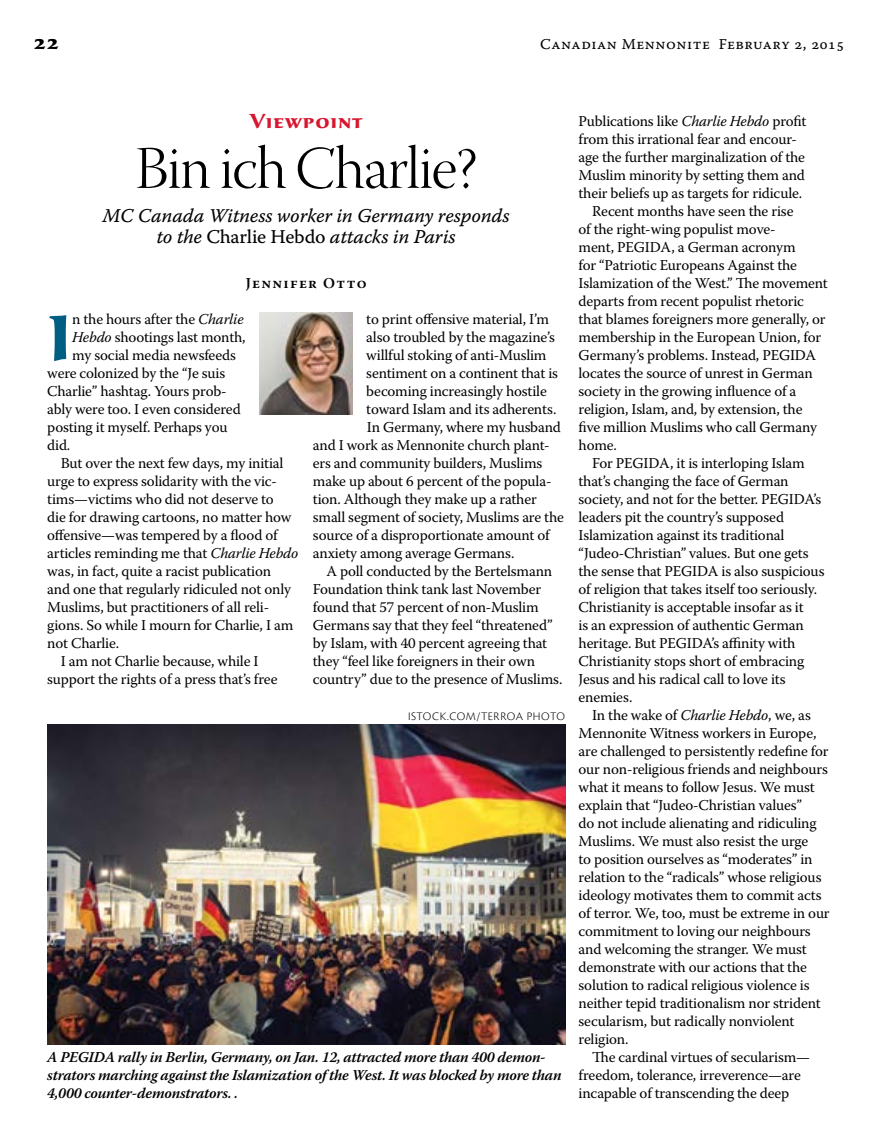
<style>
.page{position:relative;width:878px;height:1148px;background:#fff}
.page>*{position:absolute;margin:0;border:0;box-sizing:border-box;transform-origin:0 0}
.t1{font:700 66.3px "Sava Pro";color:#005e83}
.t2{font:60px "Warnock Pro Light Disp";letter-spacing:-.02em;color:#000}
.t3{font:700 21px "Sava Pro";letter-spacing:.035em;color:#d7162f}
.t4{font:700 21px "Sava Pro";color:#000}
.t5{font:19.5px/21px "Warnock Pro It Capt";letter-spacing:-.015em;color:#000;text-align:center}
.t6{font:15px "Warnock Pro";letter-spacing:-.01em;color:#000}
.t7{font:italic 600 15px/18px "Warnock Pro";letter-spacing:-.015em;color:#000}
.t8{font:15px "Warnock Pro Capt";letter-spacing:.035em;color:#000}
.t9{font:600 15px "Warnock Pro";letter-spacing:.09em;color:#000}
.t10{font:300 12px "Cronos Pro";letter-spacing:.035em;color:#000}
.s1{font-family:"Warnock Pro Capt"}
.s2{font-style:italic}
</style>
<div class="page">
<img style="left:259px;top:312px;width:94px;height:102px">
<img style="left:47px;top:725px;width:518px;height:319px">
<h3 class="t4" style="left:34px;top:28px;width:27px">22</h3>
<p class="t8" style="left:540px;top:35px;width:305px">Canadian Mennonite February 2, 2015</p>
<h3 class="t3" style="left:249px;top:107px;width:115px">Viewpoint</h3>
<h2 class="t2" style="left:135px;top:136px;width:343px">Bin ich Charlie?</h2>
<h3 class="t5" style="left:102px;top:205px;width:408px">MC Canada Witness worker in Germany responds to the <span class="s1">Charlie Hebdo</span> attacks in Paris</h3>
<p class="t9" style="left:246px;top:274px;width:122px">Jennifer Otto</p>
<h1 class="t1" style="left:47px;top:294px;width:27px">I</h1>
<p class="t6" style="left:72px;top:310px;width:173px">n the hours after the <span class="s2">Charlie</span></p>
<p class="t6" style="left:72px;top:328px;width:175px"><span class="s2">Hebdo</span> shootings last month,</p>
<p class="t6" style="left:72px;top:346px;width:165px">my social media newsfeeds</p>
<p class="t6" style="left:47px;top:364px;width:179px">were colonized by the “Je suis</p>
<p class="t6" style="left:47px;top:382px;width:181px">Charlie” hashtag. Yours prob-</p>
<p class="t6" style="left:47px;top:400px;width:195px">ably were too. I even considered</p>
<p class="t6" style="left:47px;top:418px;width:182px">posting it myself. Perhaps you</p>
<p class="t6" style="left:47px;top:436px;width:25px">did.</p>
<p class="t6" style="left:61px;top:454px;width:224px">But over the next few days, my initial</p>
<p class="t6" style="left:47px;top:472px;width:231px">urge to express solidarity with the vic-</p>
<p class="t6" style="left:47px;top:490px;width:228px">tims—victims who did not deserve to</p>
<p class="t6" style="left:47px;top:508px;width:246px">die for drawing cartoons, no matter how</p>
<p class="t6" style="left:47px;top:526px;width:232px">offensive—was tempered by a flood of</p>
<p class="t6" style="left:47px;top:544px;width:253px">articles reminding me that <span class="s2">Charlie Hebdo</span></p>
<p class="t6" style="left:47px;top:562px;width:225px">was, in fact, quite a racist publication</p>
<p class="t6" style="left:47px;top:580px;width:245px">and one that regularly ridiculed not only</p>
<p class="t6" style="left:47px;top:598px;width:223px">Muslims, but practitioners of all reli-</p>
<p class="t6" style="left:47px;top:616px;width:247px">gions. So while I mourn for Charlie, I am</p>
<p class="t6" style="left:47px;top:634px;width:73px">not Charlie.</p>
<p class="t6" style="left:61px;top:652px;width:199px">I am not Charlie because, while I</p>
<p class="t6" style="left:47px;top:670px;width:232px">support the rights of a press that’s free</p>
<p class="t6" style="left:366px;top:310px;width:184px">to print offensive material, I’m</p>
<p class="t6" style="left:366px;top:328px;width:190px">also troubled by the magazine’s</p>
<p class="t6" style="left:366px;top:346px;width:182px">willful stoking of anti-Muslim</p>
<p class="t6" style="left:366px;top:364px;width:193px">sentiment on a continent that is</p>
<p class="t6" style="left:366px;top:382px;width:182px">becoming increasingly hostile</p>
<p class="t6" style="left:366px;top:400px;width:192px">toward Islam and its adherents.</p>
<p class="t6" style="left:367px;top:418px;width:195px">In Germany, where my husband</p>
<p class="t6" style="left:313px;top:436px;width:238px">and I work as Mennonite church plant-</p>
<p class="t6" style="left:313px;top:454px;width:231px">ers and community builders, Muslims</p>
<p class="t6" style="left:313px;top:472px;width:240px">make up about 6 percent of the popula-</p>
<p class="t6" style="left:313px;top:490px;width:225px">tion. Although they make up a rather</p>
<p class="t6" style="left:313px;top:508px;width:252px">small segment of society, Muslims are the</p>
<p class="t6" style="left:313px;top:526px;width:238px">source of a disproportionate amount of</p>
<p class="t6" style="left:313px;top:544px;width:203px">anxiety among average Germans.</p>
<p class="t6" style="left:326px;top:562px;width:227px">A poll conducted by the Bertelsmann</p>
<p class="t6" style="left:313px;top:580px;width:230px">Foundation think tank last November</p>
<p class="t6" style="left:313px;top:598px;width:227px">found that 57 percent of non-Muslim</p>
<p class="t6" style="left:313px;top:616px;width:241px">Germans say that they feel “threatened”</p>
<p class="t6" style="left:313px;top:634px;width:236px">by Islam, with 40 percent agreeing that</p>
<p class="t6" style="left:313px;top:652px;width:224px">they “feel like foreigners in their own</p>
<p class="t6" style="left:313px;top:670px;width:251px">country” due to the presence of Muslims.</p>
<p class="t10" style="left:408px;top:709px;width:158px">ISTOCK.COM/TERROA PHOTO</p>
<p class="t7" style="left:47px;top:1048px;width:515px">A PEGIDA rally in Berlin, Germany, on Jan. 12, attracted more than 400 demon&shy;strators marching against the Islamization of the West. It was blocked by more than<br>4,000 counter-demonstrators. .</p>
<p class="t6" style="left:578px;top:112px;width:229px">Publications like <span class="s2">Charlie Hebdo</span> profit</p>
<p class="t6" style="left:578px;top:130px;width:220px">from this irrational fear and encour-</p>
<p class="t6" style="left:578px;top:148px;width:228px">age the further marginalization of the</p>
<p class="t6" style="left:578px;top:166px;width:228px">Muslim minority by setting them and</p>
<p class="t6" style="left:578px;top:184px;width:225px">their beliefs up as targets for ridicule.</p>
<p class="t6" style="left:592px;top:202px;width:203px">Recent months have seen the rise</p>
<p class="t6" style="left:578px;top:220px;width:198px">of the right-wing populist move-</p>
<p class="t6" style="left:578px;top:238px;width:219px">ment, PEGIDA, a German acronym</p>
<p class="t6" style="left:578px;top:256px;width:220px">for “Patriotic Europeans Against the</p>
<p class="t6" style="left:578px;top:274px;width:251px">Islamization of the West.” The movement</p>
<p class="t6" style="left:578px;top:292px;width:227px">departs from recent populist rhetoric</p>
<p class="t6" style="left:578px;top:310px;width:248px">that blames foreigners more generally, or</p>
<p class="t6" style="left:578px;top:328px;width:244px">membership in the European Union, for</p>
<p class="t6" style="left:578px;top:346px;width:239px">Germany’s problems. Instead, PEGIDA</p>
<p class="t6" style="left:578px;top:364px;width:236px">locates the source of unrest in German</p>
<p class="t6" style="left:578px;top:382px;width:219px">society in the growing influence of a</p>
<p class="t6" style="left:578px;top:400px;width:225px">religion, Islam, and, by extension, the</p>
<p class="t6" style="left:578px;top:418px;width:240px">five million Muslims who call Germany</p>
<p class="t6" style="left:578px;top:436px;width:40px">home.</p>
<p class="t6" style="left:592px;top:454px;width:214px">For PEGIDA, it is interloping Islam</p>
<p class="t6" style="left:578px;top:472px;width:211px">that’s changing the face of German</p>
<p class="t6" style="left:578px;top:490px;width:244px">society, and not for the better. PEGIDA’s</p>
<p class="t6" style="left:578px;top:508px;width:207px">leaders pit the country’s supposed</p>
<p class="t6" style="left:578px;top:526px;width:207px">Islamization against its traditional</p>
<p class="t6" style="left:578px;top:544px;width:232px">“Judeo-Christian” values. But one gets</p>
<p class="t6" style="left:578px;top:562px;width:247px">the sense that PEGIDA is also suspicious</p>
<p class="t6" style="left:578px;top:580px;width:240px">of religion that takes itself too seriously.</p>
<p class="t6" style="left:578px;top:598px;width:226px">Christianity is acceptable insofar as it</p>
<p class="t6" style="left:578px;top:616px;width:227px">is an expression of authentic German</p>
<p class="t6" style="left:578px;top:634px;width:218px">heritage. But PEGIDA’s affinity with</p>
<p class="t6" style="left:578px;top:652px;width:227px">Christianity stops short of embracing</p>
<p class="t6" style="left:578px;top:670px;width:208px">Jesus and his radical call to love its</p>
<p class="t6" style="left:578px;top:688px;width:55px">enemies.</p>
<p class="t6" style="left:592px;top:706px;width:220px">In the wake of <span class="s2">Charlie Hebdo</span>, we, as</p>
<p class="t6" style="left:578px;top:724px;width:239px">Mennonite Witness workers in Europe,</p>
<p class="t6" style="left:578px;top:742px;width:251px">are challenged to persistently redefine for</p>
<p class="t6" style="left:578px;top:760px;width:251px">our non-religious friends and neighbours</p>
<p class="t6" style="left:578px;top:778px;width:238px">what it means to follow Jesus. We must</p>
<p class="t6" style="left:578px;top:796px;width:225px">explain that “Judeo-Christian values”</p>
<p class="t6" style="left:578px;top:814px;width:239px">do not include alienating and ridiculing</p>
<p class="t6" style="left:578px;top:832px;width:231px">Muslims. We must also resist the urge</p>
<p class="t6" style="left:578px;top:850px;width:235px">to position ourselves as “moderates” in</p>
<p class="t6" style="left:578px;top:868px;width:244px">relation to the “radicals” whose religious</p>
<p class="t6" style="left:578px;top:886px;width:245px">ideology motivates them to commit acts</p>
<p class="t6" style="left:578px;top:904px;width:253px">of terror. We, too, must be extreme in our</p>
<p class="t6" style="left:578px;top:922px;width:234px">commitment to loving our neighbours</p>
<p class="t6" style="left:578px;top:940px;width:230px">and welcoming the stranger. We must</p>
<p class="t6" style="left:578px;top:958px;width:230px">demonstrate with our actions that the</p>
<p class="t6" style="left:578px;top:976px;width:232px">solution to radical religious violence is</p>
<p class="t6" style="left:578px;top:994px;width:243px">neither tepid traditionalism nor strident</p>
<p class="t6" style="left:578px;top:1012px;width:217px">secularism, but radically nonviolent</p>
<p class="t6" style="left:578px;top:1030px;width:51px">religion.</p>
<p class="t6" style="left:592px;top:1048px;width:219px">The cardinal virtues of secularism—</p>
<p class="t6" style="left:578px;top:1066px;width:224px">freedom, tolerance, irreverence—are</p>
<p class="t6" style="left:578px;top:1084px;width:212px">incapable of transcending the deep</p>
</div>
